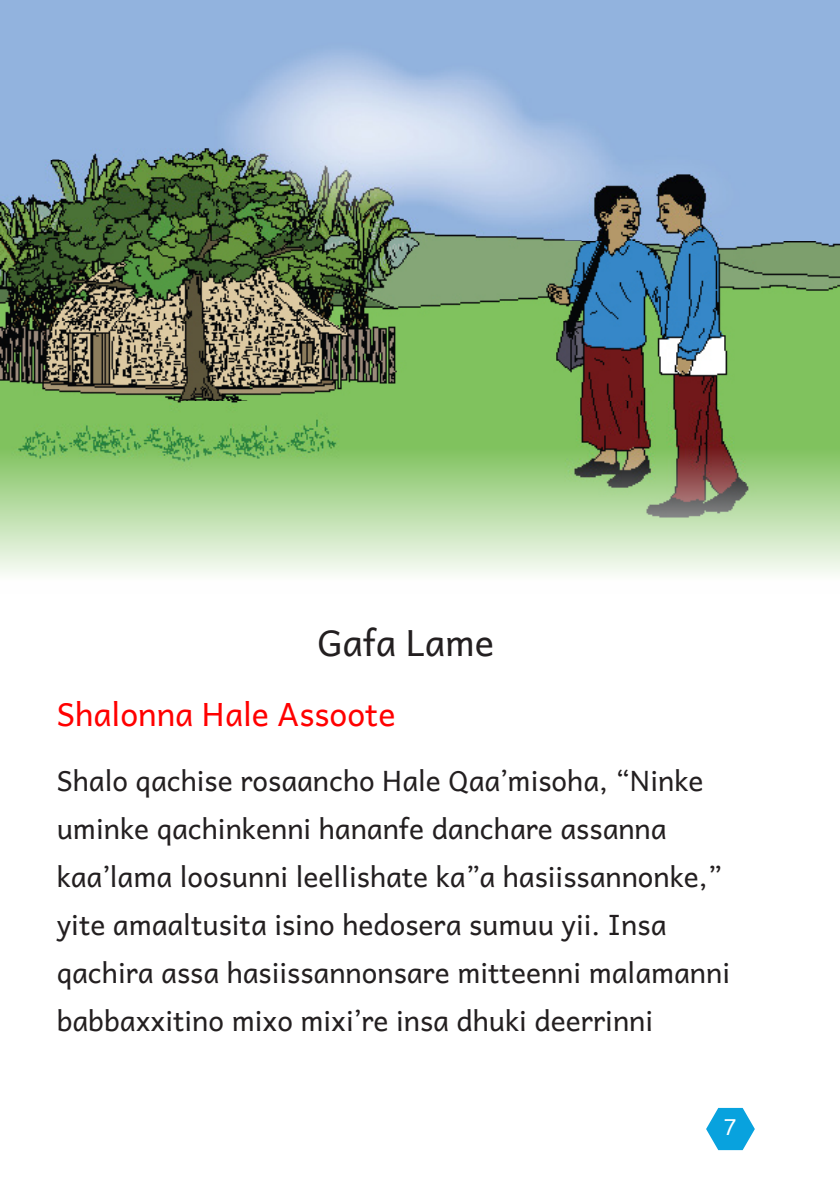
<style>
.page{position:relative;width:840px;height:1191px;background:#fff}
.page>*{position:absolute;margin:0;border:0;box-sizing:border-box;transform-origin:0 0}
.body_text{font:36px "Andika";color:#231f20}
.Sub_Title{font:32px "Andika";color:#f00}
.body_text-2{font:28px/48px "Andika";color:#231f20}
.t1{font:22px "Andika";color:#fff}
</style>
<div class="page">
<svg style="left:706px;top:1108px;width:48px;height:42px"></svg>
<img style="left:0;top:0;width:839px;height:574px">
<p class="body_text" style="left:317px;top:623px;width:178px">Gafa Lame</p>
<p class="Sub_Title" style="left:57px;top:695px;width:340px">Shalonna Hale Assoote</p>
<p class="body_text-2" style="left:57px;top:757px;width:674px">Shalo qachise rosaancho Hale Qaa’misoha, “Ninke uminke qachinkenni hananfe danchare assanna kaa’lama loosunni leellishate ka”a hasiissannonke,” yite amaaltusita isino hedosera sumuu yii. Insa qachira assa hasiissannonsare mitteenni malamanni babbaxxitino mixo mixi’re insa dhuki deerrinni</p>
<p class="t1" style="left:723px;top:1114px;width:14px">7</p>
</div>
